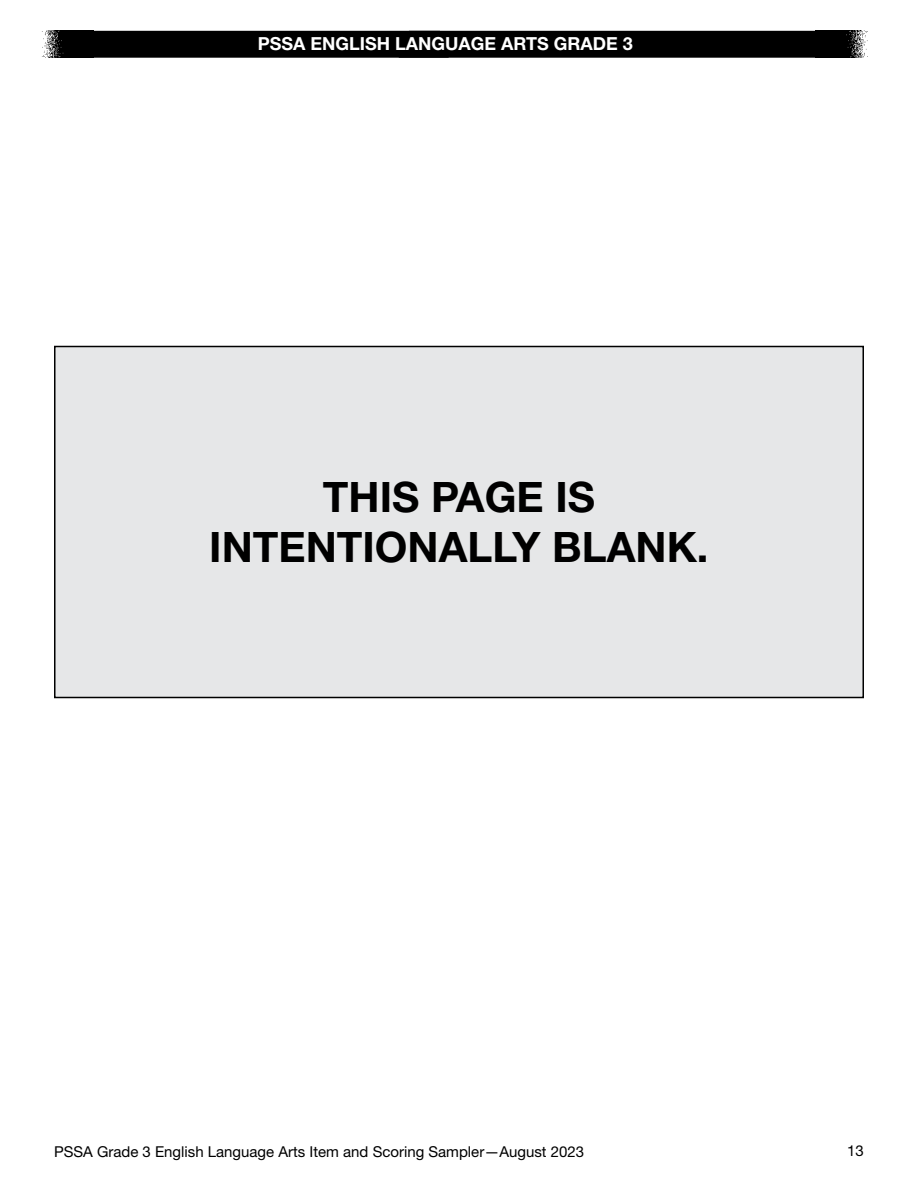
<style>
.page{position:relative;width:918px;height:1188px;background:#fff}
.page>*{position:absolute;margin:0;border:0;box-sizing:border-box;transform-origin:0 0}
.t1{font:700 42px/50.4px "Tsyggs Helvetica Neue LT Std";color:#000;text-align:center}
.t2{font:700 18px "Ktnmnt Helvetica Neue LT Std";color:#fff}
.t3{font:15px "Wpmhvy Helvetica Neue LT Std";color:#000}
.t4{font:15px "Kblmxk Helvetica Neue LT Std";color:#000}
</style>
<div class="page">
<img style="left:42px;top:31px;width:52px;height:27px">
<img style="left:816px;top:31px;width:52px;height:27px">
<div style="left:94px;top:31px;width:722px;height:27px;background:#000"></div>
<div style="left:55px;top:346px;width:808px;height:352px;background:#e6e7e8"></div>
<div style="left:54px;top:346px;width:810px;height:352px;border:2px solid #000"></div>
<p class="t2" style="left:258px;top:33px;width:377px">PSSA ENGLISH LANGUAGE ARTS GRADE 3</p>
<p class="t1" style="left:209px;top:471px;width:501px">THIS PAGE IS<br>INTENTIONALLY BLANK .</p>
<p class="t3" style="left:54px;top:1142px;width:532px">PSSA Grade 3 English Language Arts Item and Scoring Sampler—August 2023</p>
<p class="t4" style="left:847px;top:1142px;width:18px">13</p>
</div>
